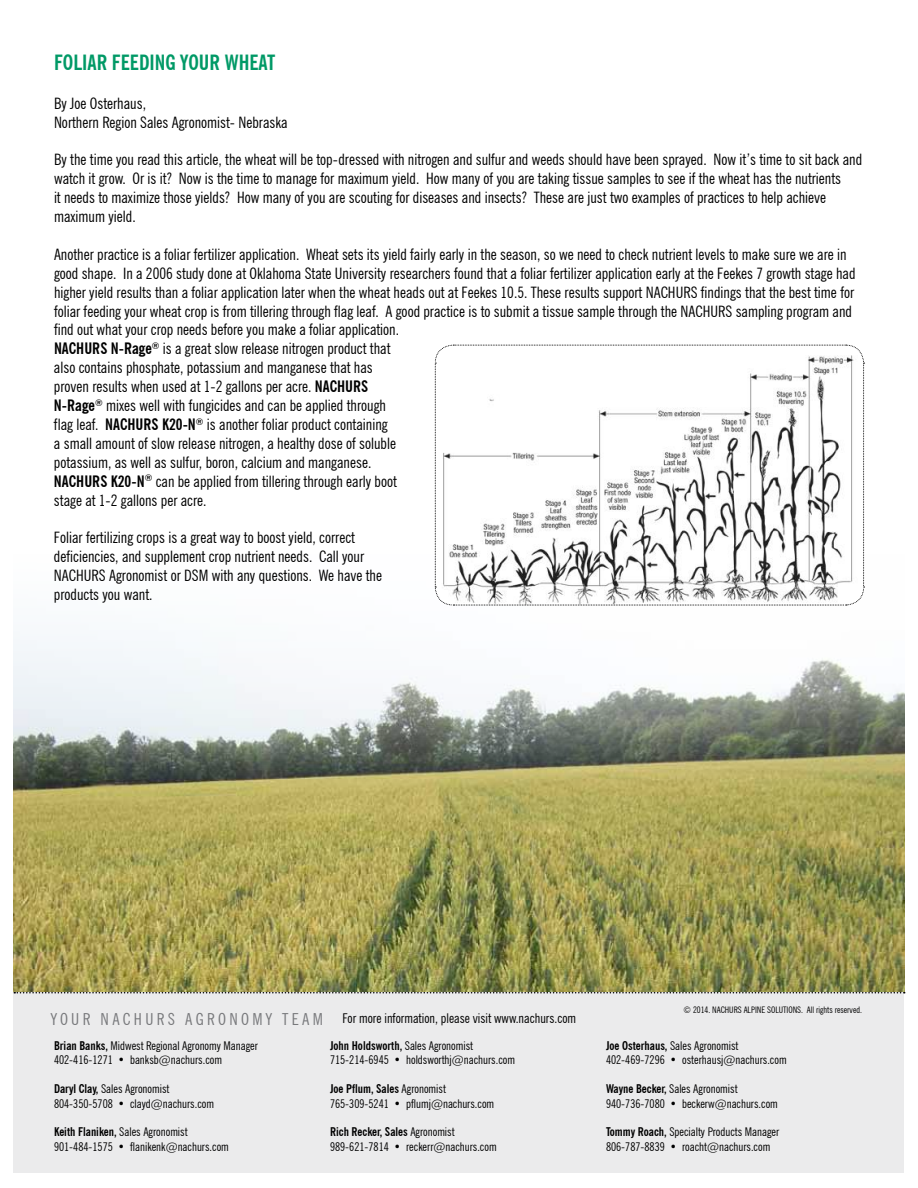
<style>
.page{position:relative;width:918px;height:1188px;background:#fff}
.page>*{position:absolute;margin:0;border:0;box-sizing:border-box;transform-origin:0 0}
.t1{font:700 condensed 21px "News Gothic BT";color:#096}
.t2{font:condensed 16.5px "News Gothic BT";letter-spacing:.2em;color:#77787b}
.t3{font:condensed 15.75px/18.9px "News Gothic BT";color:#000}
.t4{font:condensed 13.5px "News Gothic BT";color:#000}
.t5{font:condensed 12px/14.4px "News Gothic BT";color:#000}
.t6{font:condensed 9px "News Gothic BT";color:#000}
.s1{font-weight:700}
</style>
<div class="page">
<img style="left:14px;top:554px;width:890px;height:438px">
<svg style="left:435px;top:344px;width:430px;height:262px"></svg>
<div style="left:14px;top:992px;width:890px;height:181px;background:#ebebec"></div>
<svg style="left:14px;top:992px;width:891px;height:1px"></svg>
<h1 class="t1" style="left:54px;top:50px;width:223px">Foliar Feeding your wheat</h1>
<p class="t3" style="left:54px;top:93px;width:235px">By Joe Osterhaus,<br>Northern Region Sales Agronomist- Nebraska</p>
<p class="t3" style="left:54px;top:150px;width:810px">By the time you read this article, the wheat will be top-dressed with nitrogen and sulfur and weeds should have been sprayed. Now it’s time to sit back and watch it grow. Or is it? Now is the time to manage for maximum yield. How many of you are taking tissue samples to see if the wheat has the nutrients<br>it needs to maximize those yields? How many of you are scouting for diseases and insects? These are just two examples of practices to help achieve maximum yield.</p>
<p class="t3" style="left:54px;top:245px;width:803px">Another practice is a foliar fertilizer application. Wheat sets its yield fairly early in the season, so we need to check nutrient levels to make sure we are in good shape. In a 2006 study done at Oklahoma State University researchers found that a foliar fertilizer application early at the Feekes 7 growth stage had higher yield results than a foliar application later when the wheat heads out at Feekes 10.5. These results support NACHURS findings that the best time for foliar feeding your wheat crop is from tillering through flag leaf. A good practice is to submit a tissue sample through the NACHURS sampling program and find out what your crop needs before you make a foliar application.<br><span class="s1">NACHURS N-Rage</span><sup>®</sup> is a great slow release nitrogen product that<br>also contains phosphate, potassium and manganese that has<br>proven results when used at 1-2 gallons per acre. <span class="s1">NACHURS<br>N-Rage</span><sup>®</sup> mixes well with fungicides and can be applied through<br>flag leaf. <span class="s1">NACHURS K20-N</span> <sup>®</sup> is another foliar product containing<br>a small amount of slow release nitrogen, a healthy dose of soluble<br>potassium, as well as sulfur, boron, calcium and manganese.<br><span class="s1">NACHURS K20-N</span> <sup>®</sup> can be applied from tillering through early boot<br>stage at 1-2 gallons per acre.</p>
<p class="t3" style="left:54px;top:528px;width:330px">Foliar fertilizing crops is a great way to boost yield, correct deficiencies, and supplement crop nutrient needs. Call your NACHURS Agronomist or DSM with any questions. We have the products you want.</p>
<p class="t2" style="left:51px;top:1009px;width:274px">YOUR NACHURS AGRONOMY TEAM</p>
<p class="t5" style="left:54px;top:1038px;width:205px"><span class="s1">Brian Banks,</span> Midwest Regional Agronomy Manager<br>402-416-1271 • banksb@nachurs.com</p>
<p class="t5" style="left:54px;top:1082px;width:162px"><span class="s1">Daryl Clay,</span> Sales Agronomist<br>804-350-5708 • clayd@nachurs.com</p>
<p class="t5" style="left:54px;top:1125px;width:176px"><span class="s1">Keith Flaniken,</span> Sales Agronomist<br>901-484-1575 • flanikenk@nachurs.com</p>
<p class="t4" style="left:342px;top:1010px;width:235px">For more information, please visit www.nachurs.com</p>
<p class="t5" style="left:330px;top:1038px;width:187px"><span class="s1">John Holdsworth,</span> Sales Agronomist<br>715-214-6945 • holdsworthj@nachurs.com</p>
<p class="t5" style="left:330px;top:1082px;width:166px"><span class="s1">Joe Pflum, Sales</span> Agronomist<br>765-309-5241 • pflumj@nachurs.com</p>
<p class="t5" style="left:330px;top:1125px;width:168px"><span class="s1">Rich Recker, Sales</span> Agronomist<br>989-621-7814 • reckerr@nachurs.com</p>
<p class="t6" style="left:684px;top:1005px;width:180px">© 2014. NACHURS ALPINE SOLUTIONS. All rights reserved.</p>
<p class="t5" style="left:606px;top:1038px;width:182px"><span class="s1">Joe Osterhaus,</span> Sales Agronomist<br>402-469-7296 • osterhausj@nachurs.com</p>
<p class="t5" style="left:606px;top:1082px;width:173px"><span class="s1">Wayne Becker,</span> Sales Agronomist<br>940-736-7080 • beckerw@nachurs.com</p>
<p class="t5" style="left:606px;top:1125px;width:175px"><span class="s1">Tommy Roach,</span> Specialty Products Manager<br>806-787-8839 • roacht@nachurs.com</p>
</div>
